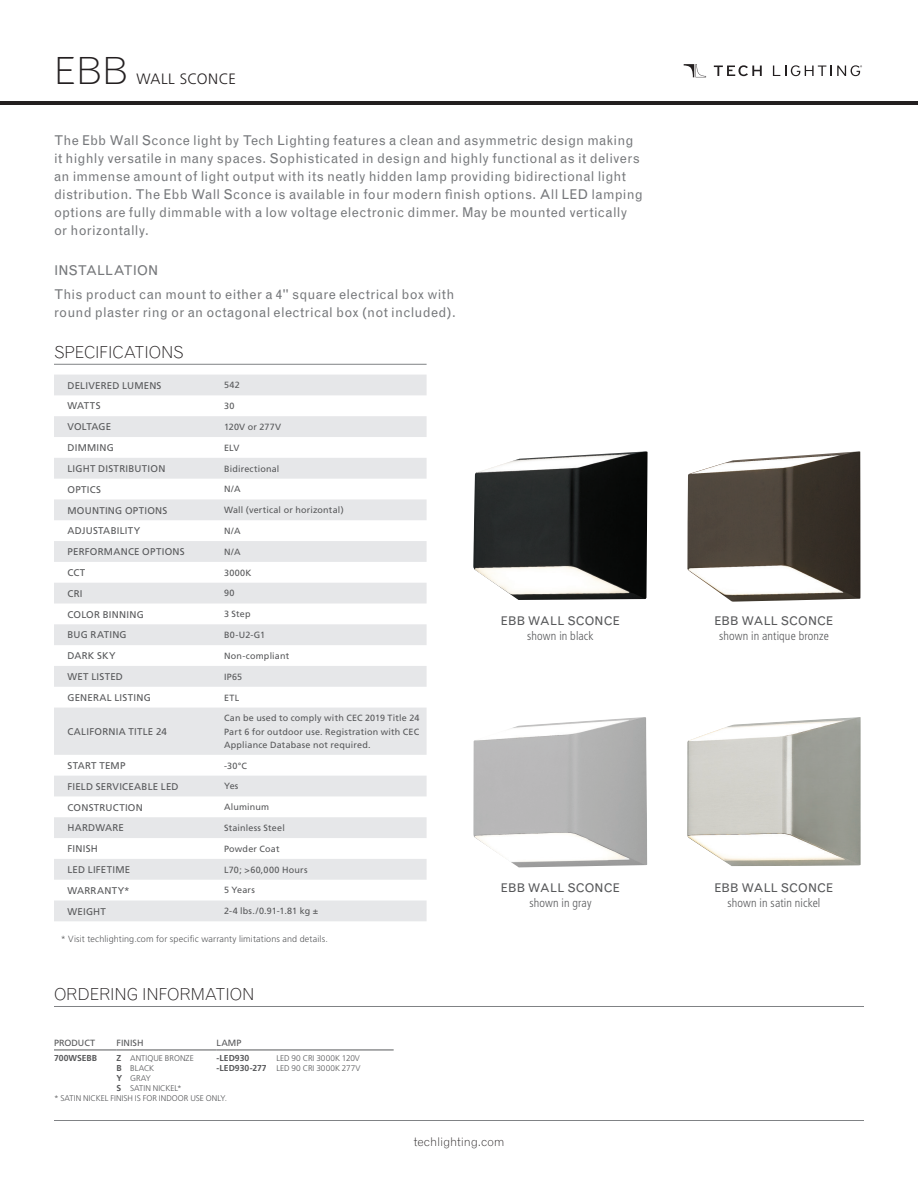
<style>
.page{position:relative;width:918px;height:1188px;background:#fff}
.page>*{position:absolute;margin:0;border:0;box-sizing:border-box;transform-origin:0 0}
.t1{font:300 37.5px "Grotesque";color:#231f20}
.Spec_Header{font:300 16.5px "Grotesque";letter-spacing:-.015em;color:#231f20}
.t2{font:300 15px "Frutiger";letter-spacing:.025em;color:#231f20}
.t3{font:13.5px/18px "Grotesque";letter-spacing:.015em;color:#76787b}
.Product_Detail{font:300 condensed 12px "Frutiger";letter-spacing:.01em;color:#57585a}
.Product{font:12px "Grotesque";letter-spacing:.005em;color:#57585a}
.t4{font:300 12px "Grotesque";letter-spacing:-.01em;color:#231f20}
.t5{font:9.75px "Frutiger";letter-spacing:.025em;color:#57585a}
.t6{font:9.75px "Frutiger";color:#57585a}
.Grid_-_Product_Opt{font:9px/13.5px "Frutiger";letter-spacing:.02em;color:#57585a;text-align:justify}
.t7{font:300 9px "Frutiger";letter-spacing:.015em;color:#57585a}
.Grid_-_Product_Opt-2{font:9px "Frutiger";color:#57585a}
.Grid_-_Product_Opt-3{font:700 8.7px "Frutiger";color:#57585a}
.Grid_-_Product_Opt-4{font:300 8.25px "Frutiger";letter-spacing:.005em;color:#57585a}
.Product_Options{font:300 8.25px "Frutiger";letter-spacing:.005em;color:#57585a}
.s1{font-weight:700;font-size:8.7px}
</style>
<div class="page">
<svg style="left:714px;top:65px;width:48px;height:11px"></svg>
<svg style="left:773px;top:65px;width:89px;height:11px"></svg>
<svg style="left:684px;top:64px;width:22px;height:13px"></svg>
<hr style="left:0;top:101px;width:918px;height:4px;background:#231f20">
<hr style="left:54px;top:1120px;width:810px;height:1px;background:#808285">
<hr style="left:54px;top:1006px;width:810px;height:1px;background:#808285">
<svg style="left:54px;top:375px;width:373px;height:546px;fill:#e6e7e9"></svg>
<hr style="left:54px;top:1050px;width:63px;height:1px;background:#57585a">
<hr style="left:117px;top:1050px;width:100px;height:1px;background:#57585a">
<hr style="left:217px;top:1050px;width:177px;height:1px;background:#57585a">
<hr style="left:54px;top:364px;width:373px;height:1px;background:#808285">
<img style="left:473px;top:451px;width:175px;height:149px">
<img style="left:687px;top:717px;width:174px;height:149px">
<img style="left:473px;top:717px;width:174px;height:150px">
<img style="left:687px;top:451px;width:174px;height:151px">
<h1 class="t1" style="left:54px;top:48px;width:76px">EBB</h1>
<p class="t2" style="left:137px;top:70px;width:101px">WALL SCONCE</p>
<p class="t3" style="left:54px;top:132px;width:590px">The Ebb Wall Sconce light by Tech Lighting features a clean and asymmetric design making it highly versatile in many spaces. Sophisticated in design and highly functional as it delivers an immense amount of light output with its neatly hidden lamp providing bidirectional light distribution. The Ebb Wall Sconce is available in four modern finish options. All LED lamping options are fully dimmable with a low voltage electronic dimmer. May be mounted vertically or horizontally.</p>
<p class="t3" style="left:54px;top:261px;width:106px">INSTALLATION</p>
<p class="t3" style="left:54px;top:286px;width:403px">This product can mount to either a 4" square electrical box with round plaster ring or an octagonal electrical box (not included).</p>
<p class="Spec_Header" style="left:54px;top:342px;width:131px">SPECIFICATIONS</p>
<p class="t5" style="left:68px;top:380px;width:96px">DELIVERED LUMENS</p>
<p class="Grid_-_Product_Opt" style="left:224px;top:379px;width:17px">542</p>
<p class="t5" style="left:68px;top:400px;width:35px">WATTS</p>
<p class="Grid_-_Product_Opt" style="left:224px;top:399px;width:12px">30</p>
<p class="t6" style="left:68px;top:421px;width:45px">VOLTAGE</p>
<p class="Grid_-_Product_Opt" style="left:224px;top:420px;width:59px">120V or 277V</p>
<p class="t5" style="left:68px;top:442px;width:48px">DIMMING</p>
<p class="Grid_-_Product_Opt" style="left:224px;top:441px;width:17px">ELV</p>
<p class="t5" style="left:68px;top:463px;width:99px">LIGHT DISTRIBUTION</p>
<p class="Grid_-_Product_Opt" style="left:224px;top:462px;width:57px">Bidirectional</p>
<p class="t5" style="left:68px;top:484px;width:35px">OPTICS</p>
<p class="Grid_-_Product_Opt" style="left:224px;top:483px;width:18px">N/A</p>
<p class="t5" style="left:68px;top:504px;width:101px">MOUNTING OPTIONS</p>
<p class="Grid_-_Product_Opt" style="left:224px;top:503px;width:121px">Wall (vertical or horizontal)</p>
<p class="t5" style="left:68px;top:525px;width:74px">ADJUSTABILITY</p>
<p class="Grid_-_Product_Opt" style="left:224px;top:524px;width:18px">N/A</p>
<p class="t5" style="left:68px;top:546px;width:119px">PERFORMANCE OPTIONS</p>
<p class="Grid_-_Product_Opt" style="left:224px;top:545px;width:18px">N/A</p>
<p class="t5" style="left:68px;top:567px;width:19px">CCT</p>
<p class="Grid_-_Product_Opt" style="left:224px;top:566px;width:29px">3000K</p>
<p class="t5" style="left:68px;top:588px;width:17px">CRI</p>
<p class="Grid_-_Product_Opt" style="left:224px;top:587px;width:12px">90</p>
<p class="t5" style="left:68px;top:608px;width:78px">COLOR BINNING</p>
<p class="Grid_-_Product_Opt" style="left:224px;top:607px;width:28px">3 Step</p>
<p class="t5" style="left:68px;top:629px;width:61px">BUG RATING</p>
<p class="Grid_-_Product_Opt" style="left:224px;top:628px;width:43px">B0-U2-G1</p>
<p class="t5" style="left:68px;top:650px;width:50px">DARK SKY</p>
<p class="Grid_-_Product_Opt" style="left:224px;top:649px;width:67px">Non-compliant</p>
<p class="t5" style="left:68px;top:671px;width:57px">WET LISTED</p>
<p class="Grid_-_Product_Opt" style="left:224px;top:670px;width:20px">IP65</p>
<p class="t5" style="left:68px;top:692px;width:85px">GENERAL LISTING</p>
<p class="Grid_-_Product_Opt" style="left:224px;top:691px;width:17px">ETL</p>
<p class="t5" style="left:68px;top:726px;width:101px">CALIFORNIA TITLE 24</p>
<p class="Grid_-_Product_Opt" style="left:224px;top:711px;width:197px">Can be used to comply with CEC 2019 Title 24<br>Part 6 for outdoor use. Registration with CEC Appliance Database not required.</p>
<p class="t5" style="left:68px;top:760px;width:60px">START TEMP</p>
<p class="Grid_-_Product_Opt" style="left:224px;top:759px;width:25px">-30°C</p>
<p class="t5" style="left:68px;top:781px;width:113px">FIELD SERVICEABLE LED</p>
<p class="Grid_-_Product_Opt" style="left:224px;top:780px;width:16px">Yes</p>
<p class="t5" style="left:68px;top:801px;width:77px">CONSTRUCTION</p>
<p class="Grid_-_Product_Opt" style="left:224px;top:800px;width:47px">Aluminum</p>
<p class="t5" style="left:68px;top:822px;width:58px">HARDWARE</p>
<p class="Grid_-_Product_Opt" style="left:224px;top:821px;width:62px">Stainless Steel</p>
<p class="t5" style="left:68px;top:843px;width:32px">FINISH</p>
<p class="Grid_-_Product_Opt" style="left:224px;top:842px;width:57px">Powder Coat</p>
<p class="t5" style="left:68px;top:864px;width:64px">LED LIFETIME</p>
<p class="Grid_-_Product_Opt" style="left:224px;top:863px;width:85px">L70; &gt;60,000 Hours</p>
<p class="t5" style="left:68px;top:885px;width:64px">WARRANTY*</p>
<p class="Grid_-_Product_Opt" style="left:224px;top:884px;width:32px">5 Years</p>
<p class="t5" style="left:68px;top:905px;width:40px">WEIGHT</p>
<p class="Grid_-_Product_Opt" style="left:224px;top:904px;width:96px">2-4 lbs./0.91-1.81 kg ±</p>
<p class="t7" style="left:61px;top:933px;width:269px">* Visit techlighting.com for specific warranty limitations and details.</p>
<p class="Spec_Header" style="left:54px;top:984px;width:202px">ORDERING INFORMATION</p>
<p class="Grid_-_Product_Opt-2" style="left:54px;top:1038px;width:43px">PRODUCT</p>
<p class="Grid_-_Product_Opt" style="left:117px;top:1036px;width:28px">FINISH</p>
<p class="Grid_-_Product_Opt" style="left:217px;top:1036px;width:26px">LAMP</p>
<p class="Grid_-_Product_Opt-3" style="left:54px;top:1052px;width:45px">700WSEBB</p>
<p class="Grid_-_Product_Opt-4" style="left:117px;top:1053px;width:79px"><span class="s1">Z</span> ANTIQUE BRONZE</p>
<p class="Grid_-_Product_Opt-4" style="left:117px;top:1063px;width:39px"><span class="s1">B</span> BLACK</p>
<p class="Grid_-_Product_Opt-4" style="left:117px;top:1073px;width:36px"><span class="s1">Y</span> GRAY</p>
<p class="Grid_-_Product_Opt-4" style="left:117px;top:1083px;width:67px"><span class="s1">S</span> SATIN NICKEL*</p>
<p class="Grid_-_Product_Opt-3" style="left:217px;top:1052px;width:34px">-LED930</p>
<p class="Grid_-_Product_Opt-4" style="left:277px;top:1053px;width:85px">LED 90 CRI 3000K 120V</p>
<p class="Grid_-_Product_Opt-4" style="left:217px;top:1063px;width:145px"><span class="s1">-LED930-277</span> LED 90 CRI 3000K 277V</p>
<p class="Product_Options" style="left:54px;top:1094px;width:175px">* SATIN NICKEL FINISH IS FOR INDOOR USE ONLY.</p>
<p class="Product" style="left:501px;top:614px;width:120px">EBB WALL SCONCE</p>
<p class="Product_Detail" style="left:527px;top:629px;width:68px">shown in black</p>
<p class="Product" style="left:501px;top:881px;width:120px">EBB WALL SCONCE</p>
<p class="Product_Detail" style="left:529px;top:896px;width:64px">shown in gray</p>
<p class="t4" style="left:414px;top:1134px;width:92px">techlighting.com</p>
<p class="Product" style="left:714px;top:614px;width:120px">EBB WALL SCONCE</p>
<p class="Product_Detail" style="left:719px;top:629px;width:111px">shown in antique bronze</p>
<p class="Product" style="left:714px;top:881px;width:120px">EBB WALL SCONCE</p>
<p class="Product_Detail" style="left:728px;top:896px;width:94px">shown in satin nickel</p>
</div>
